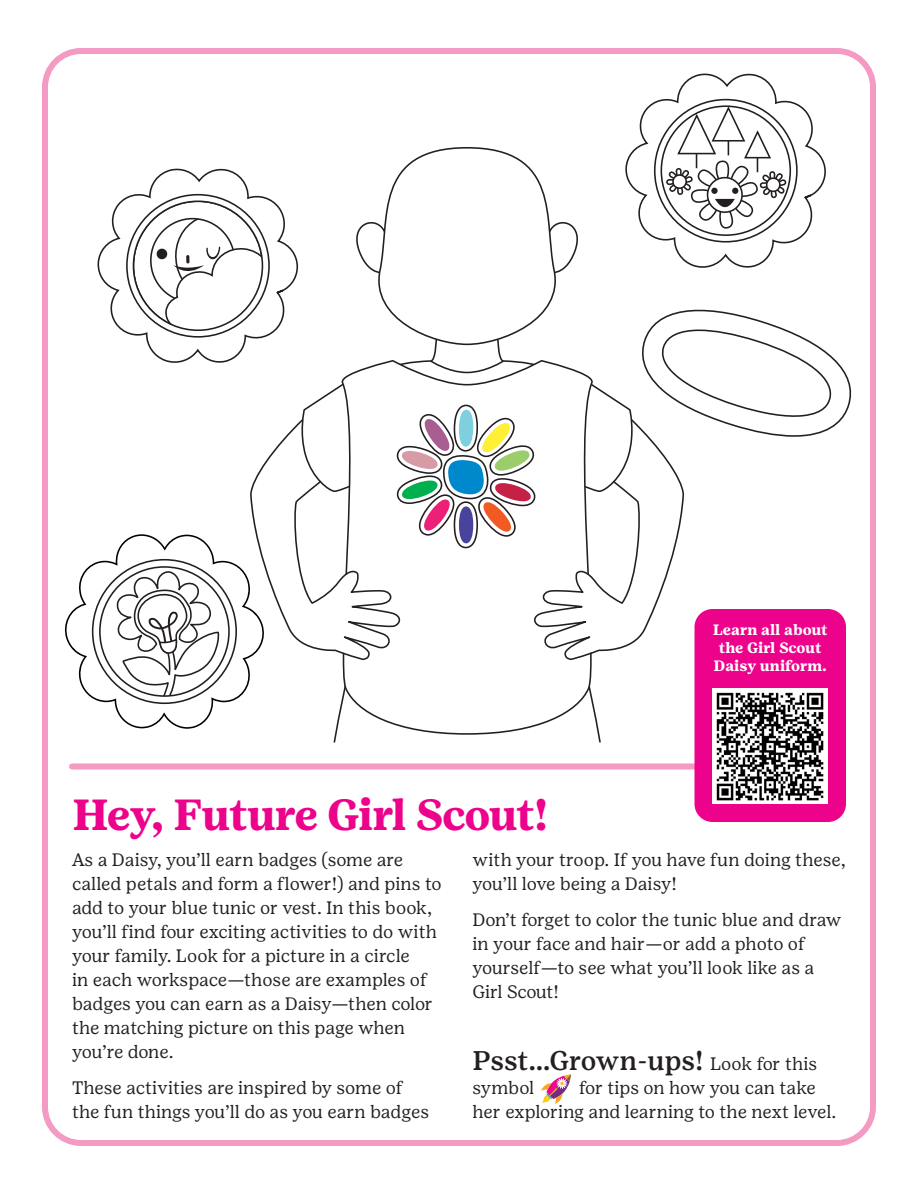
<style>
.page{position:relative;width:918px;height:1188px;background:#fff}
.page>*{position:absolute;margin:0;border:0;box-sizing:border-box;transform-origin:0 0}
.Head{font:700 43.5px "Girl Scout Text";letter-spacing:-.03em;color:#ed028c}
.SmallHead{font:500 27px "Girl Scout Text";letter-spacing:-.005em;color:#231f20}
.Body_Copy{font:18px/24px "Girl Scout Text";letter-spacing:-.01em;color:#231f20}
.SmallHead-2{font:18px/24px "Girl Scout Text";letter-spacing:-.01em;color:#231f20}
.t1{font:700 15px/18px "Girl Scout Text";color:#fff;text-align:center}
.s1{font-weight:400;font-size:18px}
</style>
<div class="page">
<div style="left:42px;top:48px;width:834px;height:1098px;border:6px solid #f49bc3;border-radius:36px"></div>
<svg style="left:541px;top:1074px;width:30px;height:30px"></svg>
<div style="left:72px;top:764px;width:743px;height:6px;background:#f49bc3"></div>
<div style="left:694px;top:609px;width:152px;height:213px;background:#ed028c;border-radius:18px"></div>
<img style="left:712px;top:752px;width:116px;height:52px">
<svg style="left:64px;top:73px;width:788px;height:679px"></svg>
<div style="left:459px;top:506px;width:14px;height:37px;background:#49439b;border-radius:50%"></div>
<p class="Head" style="left:72px;top:788px;width:478px">Hey, Future Girl Scout!</p>
<p class="t1" style="left:713px;top:621px;width:116px">Learn all about the Girl Scout<br>Daisy uniform.</p>
<p class="Body_Copy" style="left:72px;top:847px;width:371px">As a Daisy, you’ll earn badges (some are called petals and form a flower!) and pins to add to your blue tunic or vest. In this book, you’ll find four exciting activities to do with your family. Look for a picture in a circle<br>in each workspace—those are examples of badges you can earn as a Daisy—then color the matching picture on this page when you’re done.</p>
<p class="Body_Copy" style="left:72px;top:1075px;width:359px">These activities are inspired by some of the fun things you’ll do as you earn badges</p>
<p class="Body_Copy" style="left:472px;top:847px;width:375px">with your troop. If you have fun doing these, you’ll love being a Daisy!</p>
<p class="Body_Copy" style="left:472px;top:907px;width:370px">Don’t forget to color the tunic blue and draw in your face and hair—or add a photo of yourself—to see what you’ll look like as a Girl Scout!</p>
<p class="SmallHead" style="left:472px;top:1044px;width:346px">Psst…Grown-ups! <span class="s1">Look for this</span></p>
<p class="SmallHead-2" style="left:472px;top:1075px;width:63px">symbol</p>
<p class="SmallHead-2" style="left:472px;top:1075px;width:366px;text-indent:107px">for tips on how you can take her exploring and learning to the next level.</p>
</div>
